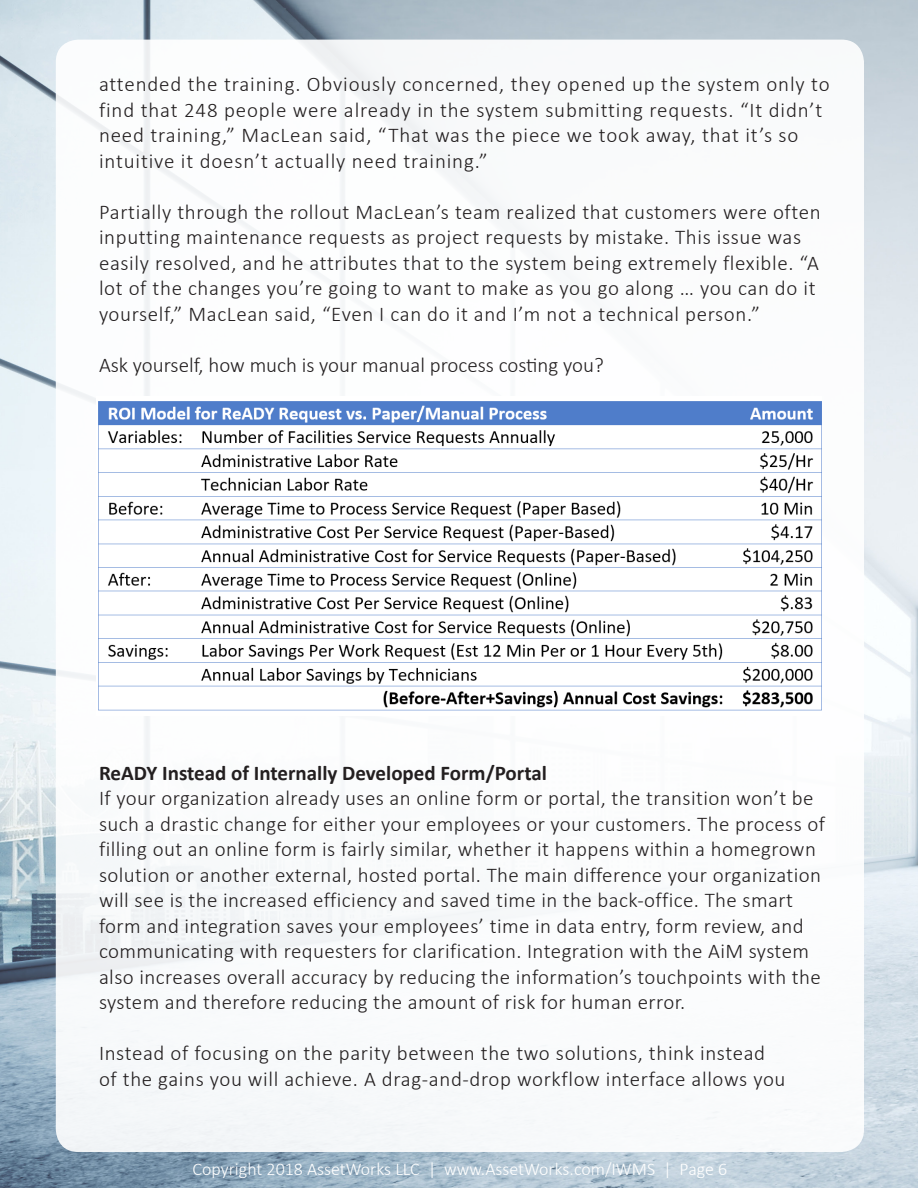
<style>
.page{position:relative;width:918px;height:1188px;background:#fff}
.page>*{position:absolute;margin:0;border:0;box-sizing:border-box;transform-origin:0 0}
.t1{font:300 21px/25.5px "Calibri";letter-spacing:.02em;color:#231f20}
.t2{font:300 21px/25.5px "Calibri";letter-spacing:.04em;color:#231f20}
.t3{font:300 21px "Calibri";color:#231f20}
.t4{font:700 21px "Calibri";color:#231f20}
.t5{font:300 18px "Calibri";color:#fff}
</style>
<div class="page">
<img style="left:0;top:0;width:918px;height:1188px">
<div style="left:56px;top:40px;width:808px;height:1112px;background:#fff;border-radius:22px"></div>
<img style="left:98px;top:401px;width:724px;height:310px">
<p class="t2" style="left:99px;top:71px;width:732px">attended the training. Obviously concerned, they opened up the system only to find that 248 people were already in the system submitting requests. “It didn’t need training,” MacLean said, “That was the piece we took away, that it’s so intuitive it doesn’t actually need training.”</p>
<p class="t1" style="left:99px;top:199px;width:723px">Partially through the rollout MacLean’s team realized that customers were often inputting maintenance requests as project requests by mistake. This issue was easily resolved, and he attributes that to the system being extremely flexible. “A lot of the changes you’re going to want to make as you go along … you can do it yourself,” MacLean said, “Even I can do it and I’m not a technical person.”</p>
<p class="t3" style="left:99px;top:352px;width:506px">Ask yourself, how much is your manual process costing you?</p>
<p class="t4" style="left:99px;top:758px;width:449px">ReADY Instead of Internally Developed Form/Portal</p>
<p class="t1" style="left:99px;top:785px;width:728px">If your organization already uses an online form or portal, the transition won’t be such a drastic change for either your employees or your customers. The process of filling out an online form is fairly similar, whether it happens within a homegrown solution or another external, hosted portal. The main difference your organization will see is the increased efficiency and saved time in the back-office. The smart form and integration saves your employees’ time in data entry, form review, and communicating with requesters for clarification. Integration with the AiM system also increases overall accuracy by reducing the information’s touchpoints with the system and therefore reducing the amount of risk for human error.</p>
<p class="t1" style="left:99px;top:1040px;width:688px">Instead of focusing on the parity between the two solutions, think instead of the gains you will achieve. A drag-and-drop workflow interface allows you</p>
<p class="t5" style="left:193px;top:1157px;width:536px">Copyright 2018 AssetWorks LLC | www.AssetWorks.com/IWMS | Page 6</p>
</div>
